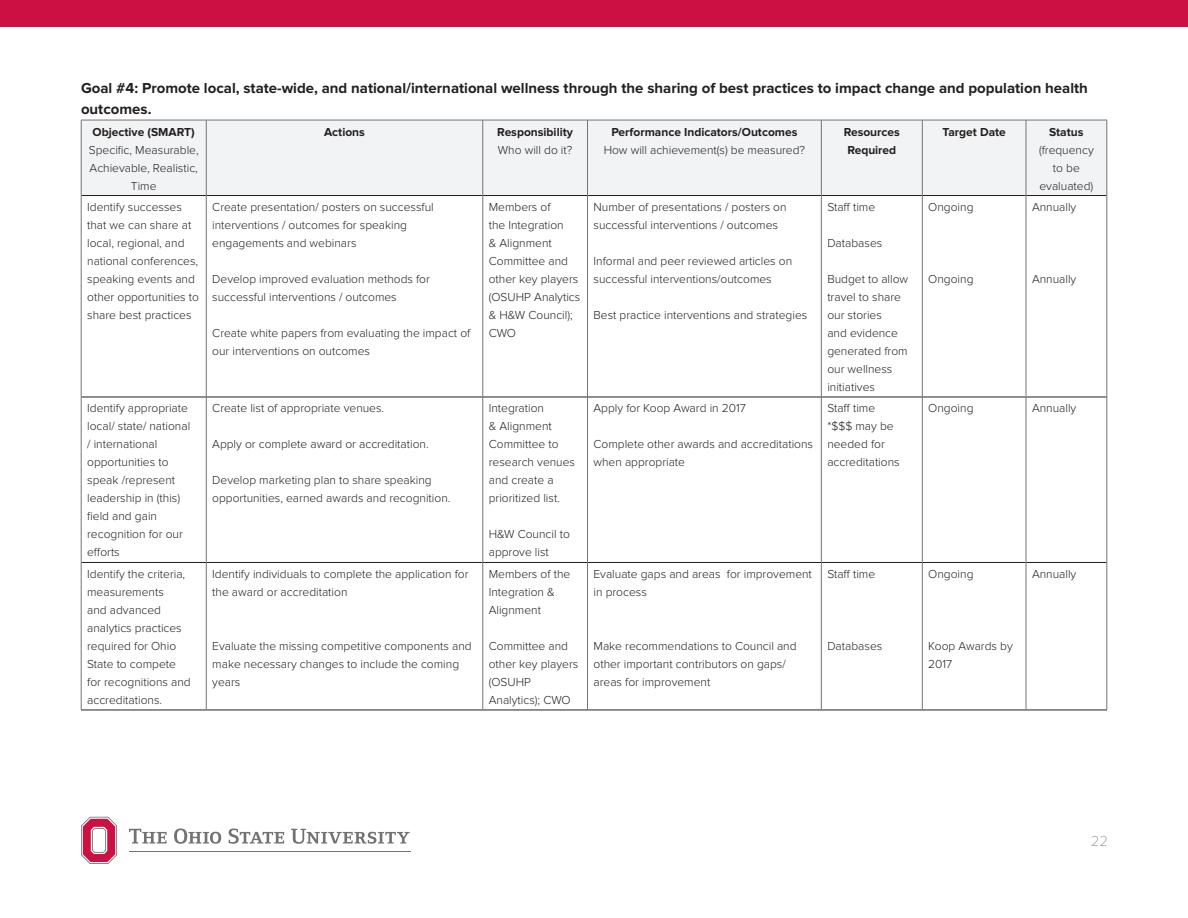
<style>
.page{position:relative;width:1188px;height:918px;background:#fff}
.page>*{position:absolute;margin:0;border:0;box-sizing:border-box;transform-origin:0 0}
.t1{font:700 15px/21px "Proxima Nova";color:#231f20}
.t2{font:100 15px "Proxima Nova T";color:#717271}
.t3{font:300 12px/18px "Proxima Nova";color:#231f20}
.t4{font:700 12px/18px "Proxima Nova";color:#231f20;text-align:center}
.s1{font-weight:700}
</style>
<div class="page">
<hr style="left:129px;top:852px;width:282px;height:1px;background:#717271">
<svg style="left:81px;top:817px;width:36px;height:47px"></svg>
<svg style="left:129px;top:829px;width:38px;height:15px"></svg>
<svg style="left:174px;top:828px;width:47px;height:16px"></svg>
<svg style="left:229px;top:828px;width:55px;height:16px"></svg>
<svg style="left:291px;top:829px;width:119px;height:15px"></svg>
<div style="left:0;top:0;width:1188px;height:27px;background:#cd1044"></div>
<div style="left:82px;top:121px;width:1025px;height:74px;background:#f2f3f4"></div>
<hr style="left:81px;top:195px;width:125px;height:1px;background:#231f20">
<hr style="left:206px;top:195px;width:277px;height:1px;background:#231f20">
<hr style="left:483px;top:195px;width:104px;height:1px;background:#231f20">
<hr style="left:588px;top:195px;width:233px;height:1px;background:#231f20">
<hr style="left:822px;top:195px;width:100px;height:1px;background:#231f20">
<hr style="left:923px;top:195px;width:103px;height:1px;background:#231f20">
<hr style="left:1026px;top:195px;width:81px;height:1px;background:#231f20">
<hr style="left:81px;top:397px;width:125px;height:1px;background:#231f20">
<hr style="left:206px;top:397px;width:277px;height:1px;background:#231f20">
<hr style="left:483px;top:397px;width:104px;height:1px;background:#231f20">
<hr style="left:588px;top:397px;width:233px;height:1px;background:#231f20">
<hr style="left:822px;top:397px;width:100px;height:1px;background:#231f20">
<hr style="left:923px;top:397px;width:103px;height:1px;background:#231f20">
<hr style="left:1026px;top:397px;width:81px;height:1px;background:#231f20">
<hr style="left:81px;top:562px;width:125px;height:1px;background:#231f20">
<hr style="left:206px;top:562px;width:277px;height:1px;background:#231f20">
<hr style="left:483px;top:562px;width:104px;height:1px;background:#231f20">
<hr style="left:588px;top:562px;width:233px;height:1px;background:#231f20">
<hr style="left:822px;top:562px;width:100px;height:1px;background:#231f20">
<hr style="left:923px;top:562px;width:103px;height:1px;background:#231f20">
<hr style="left:1026px;top:562px;width:81px;height:1px;background:#231f20">
<hr style="left:81px;top:710px;width:125px;height:1px;background:#231f20">
<hr style="left:206px;top:710px;width:277px;height:1px;background:#231f20">
<hr style="left:483px;top:710px;width:105px;height:1px;background:#231f20">
<hr style="left:588px;top:710px;width:233px;height:1px;background:#231f20">
<hr style="left:821px;top:710px;width:101px;height:1px;background:#231f20">
<hr style="left:922px;top:710px;width:104px;height:1px;background:#231f20">
<hr style="left:1026px;top:710px;width:81px;height:1px;background:#231f20">
<hr style="left:81px;top:120px;width:125px;height:1px;background:#727477">
<hr style="left:81px;top:120px;width:1px;height:76px;background:#727477">
<hr style="left:206px;top:120px;width:277px;height:1px;background:#727477">
<hr style="left:206px;top:120px;width:1px;height:76px;background:#727477">
<hr style="left:483px;top:120px;width:105px;height:1px;background:#727477">
<hr style="left:483px;top:120px;width:1px;height:76px;background:#727477">
<hr style="left:588px;top:120px;width:233px;height:1px;background:#727477">
<hr style="left:587px;top:120px;width:1px;height:76px;background:#727477">
<hr style="left:821px;top:120px;width:101px;height:1px;background:#727477">
<hr style="left:821px;top:120px;width:1px;height:76px;background:#727477">
<hr style="left:922px;top:120px;width:104px;height:1px;background:#727477">
<hr style="left:922px;top:120px;width:1px;height:76px;background:#727477">
<hr style="left:1026px;top:120px;width:81px;height:1px;background:#727477">
<hr style="left:1026px;top:120px;width:1px;height:76px;background:#727477">
<hr style="left:1107px;top:120px;width:1px;height:76px;background:#727477">
<hr style="left:81px;top:196px;width:1px;height:201px;background:#727477">
<hr style="left:206px;top:196px;width:1px;height:201px;background:#727477">
<hr style="left:483px;top:196px;width:1px;height:201px;background:#727477">
<hr style="left:587px;top:196px;width:1px;height:201px;background:#727477">
<hr style="left:821px;top:196px;width:1px;height:201px;background:#727477">
<hr style="left:922px;top:196px;width:1px;height:201px;background:#727477">
<hr style="left:1026px;top:196px;width:1px;height:201px;background:#727477">
<hr style="left:1107px;top:196px;width:1px;height:201px;background:#727477">
<hr style="left:81px;top:397px;width:1px;height:165px;background:#727477">
<hr style="left:206px;top:397px;width:1px;height:165px;background:#727477">
<hr style="left:483px;top:397px;width:1px;height:165px;background:#727477">
<hr style="left:587px;top:397px;width:1px;height:165px;background:#727477">
<hr style="left:821px;top:397px;width:1px;height:165px;background:#727477">
<hr style="left:922px;top:397px;width:1px;height:165px;background:#727477">
<hr style="left:1026px;top:397px;width:1px;height:165px;background:#727477">
<hr style="left:1107px;top:397px;width:1px;height:165px;background:#727477">
<hr style="left:81px;top:562px;width:1px;height:148px;background:#727477">
<hr style="left:206px;top:562px;width:1px;height:148px;background:#727477">
<hr style="left:483px;top:562px;width:1px;height:148px;background:#727477">
<hr style="left:587px;top:562px;width:1px;height:148px;background:#727477">
<hr style="left:821px;top:562px;width:1px;height:148px;background:#727477">
<hr style="left:922px;top:562px;width:1px;height:148px;background:#727477">
<hr style="left:1026px;top:562px;width:1px;height:148px;background:#727477">
<hr style="left:1107px;top:562px;width:1px;height:148px;background:#727477">
<p class="t1" style="left:81px;top:78px;width:1008px">Goal #4: Promote local, state-wide, and national/international wellness through the sharing of best practices to impact change and population health outcomes.</p>
<p class="t4" style="left:93px;top:123px;width:104px">Objective (SMART)</p>
<p class="t3" style="left:89px;top:141px;width:111px;text-align:center">Specific, Measurable,<br>Achievable, Realistic,<br>Time</p>
<p class="t4" style="left:611px;top:123px;width:188px">Performance Indicators/Outcomes</p>
<p class="t3" style="left:604px;top:141px;width:203px">How will achievement(s) be measured?</p>
<p class="t4" style="left:324px;top:123px;width:42px">Actions</p>
<p class="t4" style="left:497px;top:123px;width:77px">Responsibility</p>
<p class="t3" style="left:498px;top:141px;width:76px">Who will do it?</p>
<p class="t4" style="left:844px;top:123px;width:58px">Resources<br>Required</p>
<p class="t4" style="left:942px;top:123px;width:65px">Target Date</p>
<p class="t3" style="left:1039px;top:123px;width:56px;text-align:center"><span class="s1">Status </span>(frequency to be evaluated)</p>
<p class="t3" style="left:87px;top:198px;width:113px">Identify successes that we can share at local, regional, and national conferences, speaking events and other opportunities to share best practices</p>
<p class="t3" style="left:212px;top:198px;width:223px">Create presentation/ posters on successful interventions / outcomes for speaking engagements and webinars</p>
<p class="t3" style="left:212px;top:270px;width:219px">Develop improved evaluation methods for successful interventions / outcomes</p>
<p class="t3" style="left:212px;top:324px;width:260px">Create white papers from evaluating the impact of our interventions on outcomes</p>
<p class="t3" style="left:87px;top:400px;width:105px">Identify appropriate local/ state/ national / international opportunities to speak /represent leadership in (this) field and gain recognition for our efforts</p>
<p class="t3" style="left:212px;top:400px;width:173px">Create list of appropriate venues.</p>
<p class="t3" style="left:212px;top:436px;width:218px">Apply or complete award or accreditation.</p>
<p class="t3" style="left:212px;top:472px;width:240px">Develop marketing plan to share speaking opportunities, earned awards and recognition.</p>
<p class="t3" style="left:87px;top:565px;width:105px">Identify the criteria, measurements<br>and advanced analytics practices required for Ohio<br>State to compete for recognitions and accreditations.</p>
<p class="t3" style="left:212px;top:565px;width:258px">Identify individuals to complete the application for the award or accreditation</p>
<p class="t3" style="left:212px;top:637px;width:261px">Evaluate the missing competitive components and make necessary changes to include the coming years</p>
<p class="t3" style="left:489px;top:198px;width:93px">Members of<br>the Integration<br>&amp; Alignment<br>Committee and other key players (OSUHP Analytics &amp; H&amp;W Council);<br>CWO</p>
<p class="t3" style="left:594px;top:198px;width:195px">Number of presentations / posters on successful interventions / outcomes</p>
<p class="t3" style="left:594px;top:252px;width:200px">Informal and peer reviewed articles on successful interventions/outcomes</p>
<p class="t3" style="left:594px;top:306px;width:215px">Best practice interventions and strategies</p>
<p class="t3" style="left:489px;top:400px;width:88px">Integration<br>&amp; Alignment<br>Committee to research venues and create a prioritized list.</p>
<p class="t3" style="left:489px;top:526px;width:83px">H&amp;W Council to approve list</p>
<p class="t3" style="left:489px;top:565px;width:83px">Members of the<br>Integration &amp;<br>Alignment</p>
<p class="t3" style="left:489px;top:637px;width:91px">Committee and other key players</p>
<p class="t3" style="left:489px;top:673px;width:83px">(OSUHP<br>Analytics); CWO</p>
<p class="t3" style="left:594px;top:400px;width:154px">Apply for Koop Award in 2017</p>
<p class="t3" style="left:594px;top:436px;width:221px">Complete other awards and accreditations when appropriate</p>
<p class="t3" style="left:594px;top:565px;width:220px">Evaluate gaps and areas for improvement in process</p>
<p class="t3" style="left:594px;top:637px;width:205px">Make recommendations to Council and other important contributors on gaps/ areas for improvement</p>
<p class="t3" style="left:827px;top:198px;width:49px">Staff time</p>
<p class="t3" style="left:827px;top:234px;width:57px">Databases</p>
<p class="t3" style="left:827px;top:270px;width:82px">Budget to allow travel to share our stories<br>and evidence generated from our wellness initiatives</p>
<p class="t3" style="left:827px;top:400px;width:49px">Staff time</p>
<p class="t3" style="left:827px;top:418px;width:74px">*$$$ may be needed for accreditations</p>
<p class="t3" style="left:827px;top:565px;width:49px">Staff time</p>
<p class="t3" style="left:827px;top:637px;width:57px">Databases</p>
<p class="t3" style="left:928px;top:198px;width:47px">Ongoing</p>
<p class="t3" style="left:928px;top:270px;width:47px">Ongoing</p>
<p class="t3" style="left:1032px;top:198px;width:46px">Annually</p>
<p class="t3" style="left:1032px;top:270px;width:46px">Annually</p>
<p class="t3" style="left:928px;top:400px;width:47px">Ongoing</p>
<p class="t3" style="left:1032px;top:400px;width:46px">Annually</p>
<p class="t3" style="left:928px;top:565px;width:47px">Ongoing</p>
<p class="t3" style="left:1032px;top:565px;width:46px">Annually</p>
<p class="t3" style="left:928px;top:637px;width:86px">Koop Awards by<br>2017</p>
<p class="t2" style="left:1091px;top:833px;width:19px">22</p>
</div>
